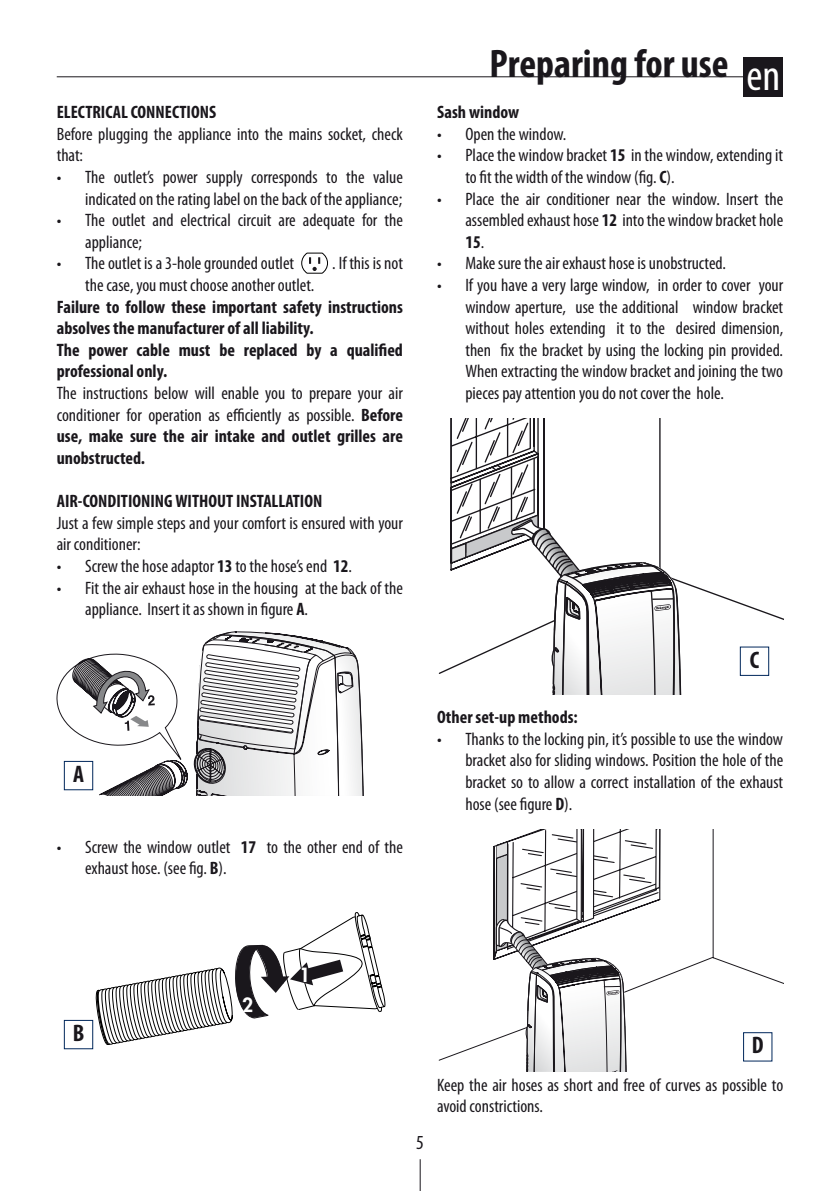
<style>
.page{position:relative;width:840px;height:1191px;background:#fff}
.page>*{position:absolute;margin:0;border:0;box-sizing:border-box;transform-origin:0 0}
.t1{font:condensed 44px "Myriad Pro";color:#fff}
.t2{font:700 condensed 40px "Myriad Pro";color:#1a171c}
.t3{font:700 condensed 24px "Myriad Pro";color:#1a171c}
.t4{font:condensed 20px "Myriad Pro";color:#1a171c}
.t5{font:800 19px "Futura";color:#fff}
.t6{font:condensed 18px/21.6px "Myriad Pro";color:#1a171c}
.t7{font:700 condensed 18px/21.6px "Myriad Pro";color:#1a171c}
.s1{font-weight:700}
</style>
<div class="page">
<hr style="left:419px;top:1159px;width:1px;height:32px;background:#1a171c">
<hr style="left:57px;top:76px;width:692px;height:1px;background:#1a171c">
<div style="left:743px;top:57px;width:39px;height:39px;background:#1a171c"></div>
<svg style="left:301px;top:253px;width:27px;height:20px"></svg>
<svg style="left:57px;top:631px;width:307px;height:165px"></svg>
<svg style="left:96px;top:912px;width:289px;height:133px"></svg>
<svg style="left:682px;top:581px;width:100px;height:85px"></svg>
<svg style="left:449px;top:418px;width:233px;height:277px"></svg>
<svg style="left:438px;top:830px;width:344px;height:241px"></svg>
<div style="left:64px;top:761px;width:29px;height:29px;border:1px solid #00275b"></div>
<div style="left:64px;top:1020px;width:29px;height:29px;border:1px solid #00275b"></div>
<div style="left:739px;top:647px;width:29px;height:28px;background:#fff"></div>
<div style="left:739px;top:646px;width:29px;height:30px;border:1px solid #00275b"></div>
<div style="left:742px;top:1032px;width:30px;height:29px;border:1px solid #00275b"></div>
<p class="t7" style="left:57px;top:101px;width:161px">ELECTRICAL CONNECTIONS</p>
<p class="t6" style="left:57px;top:123px;width:347px">Before plugging the appliance into the mains socket, check that:</p>
<p class="t6" style="left:57px;top:166px;width:347px;text-align:right">• The outlet’s power supply corresponds to the value indicated on the rating label on the back of the appliance;</p>
<p class="t6" style="left:85px;top:209px;width:319px;text-indent:-28px">• The outlet and electrical circuit are adequate for the appliance;</p>
<p class="t6" style="left:57px;top:252px;width:239px">• The outlet is a 3-hole grounded outlet</p>
<p class="t6" style="left:332px;top:252px;width:72px">. If this is not</p>
<p class="t6" style="left:85px;top:274px;width:230px">the case, you must choose another outlet.</p>
<p class="t7" style="left:57px;top:295px;width:347px">Failure to follow these important safety instructions absolves the manufacturer of all liability.</p>
<p class="t7" style="left:57px;top:339px;width:347px">The power cable must be replaced by a qualified professional only.</p>
<p class="t6" style="left:57px;top:382px;width:347px;text-align:justify">The instructions below will enable you to prepare your air conditioner for operation as efficiently as possible. <span class="s1">Before use, make sure the air intake and outlet grilles are unobstructed.</span></p>
<p class="t7" style="left:57px;top:490px;width:267px">AIR-CONDITIONING WITHOUT INSTALLATION</p>
<p class="t6" style="left:57px;top:512px;width:347px">Just a few simple steps and your comfort is ensured with your air conditioner:</p>
<p class="t6" style="left:57px;top:555px;width:296px">• Screw the hose adaptor <span class="s1">13</span> to the hose’s end <span class="s1">12</span>.</p>
<p class="t6" style="left:85px;top:576px;width:319px;text-indent:-28px">• Fit the air exhaust hose in the housing at the back of the appliance. Insert it as shown in figure <span class="s1">A</span>.</p>
<p class="t3" style="left:73px;top:759px;width:12px">A</p>
<p class="t6" style="left:85px;top:836px;width:319px;text-indent:-28px">• Screw the window outlet <span class="s1">17</span> to the other end of the exhaust hose. (see fig. <span class="s1">B</span>).</p>
<p class="t2" style="left:489px;top:39px;width:240px">Preparing for use</p>
<p class="t1" style="left:746px;top:49px;width:35px">en</p>
<p class="t7" style="left:437px;top:101px;width:84px">Sash window</p>
<p class="t6" style="left:437px;top:123px;width:131px">• Open the window.</p>
<p class="t6" style="left:465px;top:144px;width:319px;text-indent:-28px">• Place the window bracket <span class="s1">15</span> in the window, extending it to fit the width of the window (fig. <span class="s1">C</span>).</p>
<p class="t6" style="left:465px;top:188px;width:319px;text-align:justify;text-indent:-28px">• Place the air conditioner near the window. Insert the assembled exhaust hose <span class="s1">12</span> into the window bracket hole <span class="s1">15</span>.</p>
<p class="t6" style="left:437px;top:252px;width:290px">• Make sure the air exhaust hose is unobstructed.</p>
<p class="t6" style="left:465px;top:274px;width:319px;text-align:justify;text-indent:-28px">• If you have a very large window, in order to cover your window aperture, use the additional window bracket without holes extending it to the desired dimension, then fix the bracket by using the locking pin provided.<br>When extracting the window bracket and joining the two pieces pay attention you do not cover the hole.</p>
<p class="t3" style="left:749px;top:644px;width:11px">C</p>
<p class="t7" style="left:437px;top:706px;width:142px">Other set-up methods:</p>
<p class="t6" style="left:465px;top:728px;width:319px;text-align:justify;text-indent:-28px">• Thanks to the locking pin, it’s possible to use the window bracket also for sliding windows. Position the hole of the bracket so to allow a correct installation of the exhaust hose (see figure <span class="s1">D</span>).</p>
<p class="t3" style="left:73px;top:1018px;width:13px">B</p>
<p class="t5" style="left:242px;top:992px;width:13px">2</p>
<p class="t5" style="left:299px;top:962px;width:13px">1</p>
<p class="t4" style="left:416px;top:1130px;width:9px">5</p>
<p class="t3" style="left:751px;top:1030px;width:13px">D</p>
<p class="t6" style="left:437px;top:1073px;width:347px">Keep the air hoses as short and free of curves as possible to avoid constrictions.</p>
</div>
